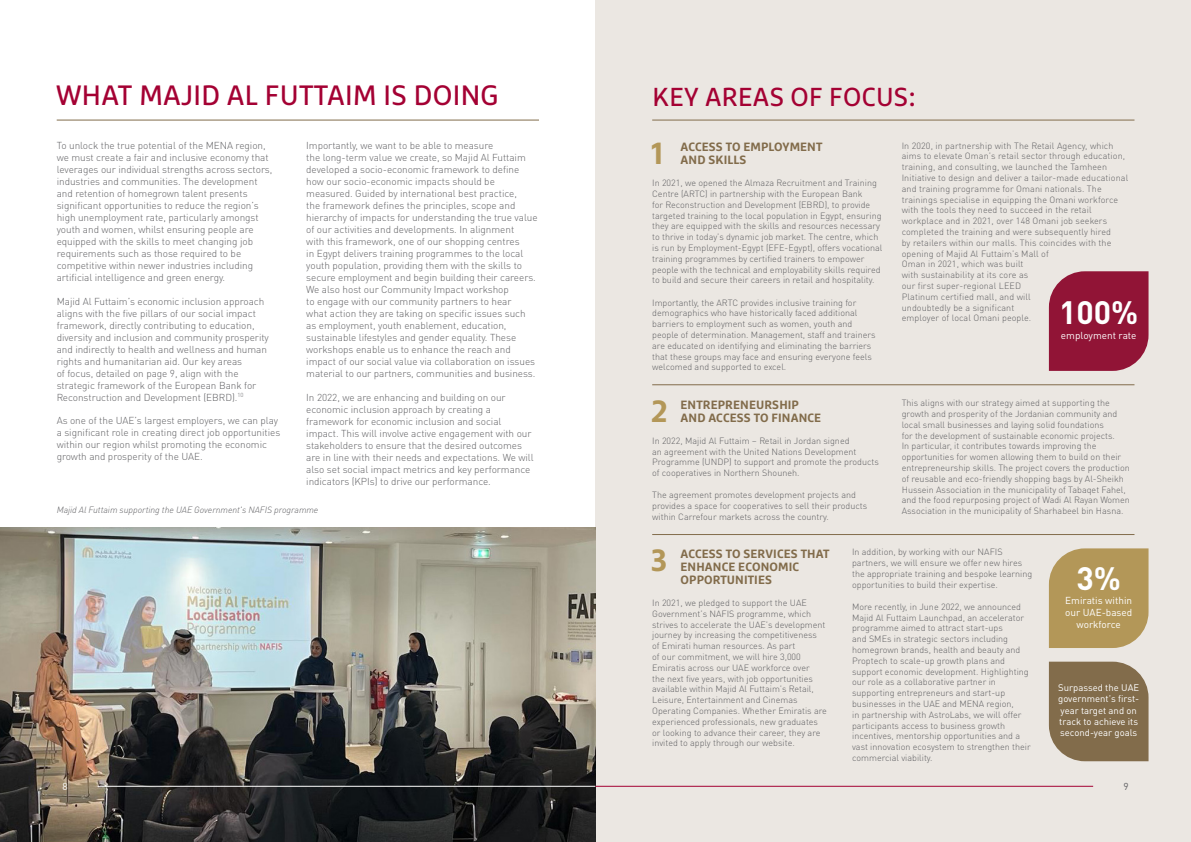
<style>
.page{position:relative;width:1191px;height:842px;background:#fff}
.page>*{position:absolute;margin:0;border:0;box-sizing:border-box;transform-origin:0 0}
.t1{font:700 32px "DIN Pro";color:#fff}
.MAF_Subtittle_2__BOL{font:700 30.6px "Marselis Pro";color:#b39758}
.MAF_Section_Subtitle{font:28px "Marselis Pro";letter-spacing:.01em;color:#a40133}
.MAF_Section_Subtitle-2{font:26px "Marselis Pro";letter-spacing:.01em;color:#a40133}
.MAF_Subtittle_2__BOL-2{font:700 12px/13px "Marselis Pro";letter-spacing:.01em;color:#826c4b}
.MAF_Body_Text{font:300 10px/12px "DIN Pro";letter-spacing:-.005em;color:#5f5f62}
.MAF_Body_Text-2{font:10px/12px "DIN Pro";color:#fff;text-align:center}
.MAF_Body_Text-3{font:10px "DIN Pro";color:#5f5f62}
.t2{font:9.5px/11.4px "DIN Pro";color:#fff}
.MAF_Body_Text-4{font:300 9px/10.8px "DIN Pro";color:#5f5f62}
.MAF_Body_Text-5{font:italic 300 9px "DIN Pro";letter-spacing:-.005em;color:#5f5f62}
</style>
<div class="page">
<div style="left:595px;top:0;width:596px;height:842px;background:#ebe7e2"></div>
<img style="left:0;top:527px;width:595px;height:315px">
<hr style="left:57px;top:120px;width:482px;height:1px;background:#826c4b">
<hr style="left:652px;top:120px;width:482px;height:1px;background:#826c4b">
<hr style="left:652px;top:384px;width:482px;height:1px;background:#826c4b">
<hr style="left:652px;top:534px;width:482px;height:1px;background:#826c4b">
<div style="left:1049px;top:548px;width:99px;height:100px;background:#b39758"></div>
<div style="left:1049px;top:662px;width:99px;height:99px;background:#826c4b"></div>
<svg style="left:1049px;top:271px;width:99px;height:100px;background:#962040"></svg>
<hr style="left:98px;top:786px;width:497px;height:1px;background:#fff">
<hr style="left:595px;top:786px;width:498px;height:1px;background:#a40133">
<p class="MAF_Section_Subtitle" style="left:56px;top:78px;width:444px">WHAT MAJID AL FUTTAIM IS DOING</p>
<p class="MAF_Body_Text" style="left:57px;top:139px;width:217px">To unlock the true potential of the MENA region, we must create a fair and inclusive economy that leverages our individual strengths across sectors, industries and communities. The development and retention of homegrown talent presents significant opportunities to reduce the region’s high unemployment rate, particularly amongst youth and women, whilst ensuring people are equipped with the skills to meet changing job requirements such as those required to be competitive within newer industries including artificial intelligence and green energy.</p>
<p class="MAF_Body_Text" style="left:57px;top:294px;width:214px">Majid Al Futtaim’s economic inclusion approach aligns with the five pillars of our social impact framework, directly contributing to education, diversity and inclusion and community prosperity and indirectly to health and wellness and human rights and humanitarian aid. Our key areas<br>of focus, detailed on page 9, align with the strategic framework of the European Bank for Reconstruction and Development (EBRD).<sup>10</sup></p>
<p class="MAF_Body_Text" style="left:57px;top:414px;width:225px">As one of the UAE’s largest employers, we can play a significant role in creating direct job opportunities within our region whilst promoting the economic growth and prosperity of the UAE.</p>
<p class="MAF_Body_Text" style="left:306px;top:139px;width:233px">Importantly, we want to be able to measure<br>the long-term value we create, so Majid Al Futtaim developed a socio-economic framework to define how our socio-economic impacts should be measured. Guided by international best practice,<br>the framework defines the principles, scope and hierarchy of impacts for understanding the true value of our activities and developments. In alignment<br>with this framework, one of our shopping centres<br>in Egypt delivers training programmes to the local youth population, providing them with the skills to secure employment and begin building their careers.<br>We also host our Community Impact workshop<br>to engage with our community partners to hear<br>what action they are taking on specific issues such as employment, youth enablement, education, sustainable lifestyles and gender equality. These workshops enable us to enhance the reach and impact of our social value via collaboration on issues material to our partners, communities and business.</p>
<p class="MAF_Body_Text" style="left:306px;top:390px;width:229px">In 2022, we are enhancing and building on our economic inclusion approach by creating a framework for economic inclusion and social impact. This will involve active engagement with our stakeholders to ensure that the desired outcomes are in line with their needs and expectations. We will also set social impact metrics and key performance indicators (KPIs) to drive our performance.</p>
<p class="MAF_Body_Text-5" style="left:57px;top:504px;width:263px">Majid Al Futtaim supporting the UAE Government's NAFIS programme</p>
<p class="MAF_Section_Subtitle-2" style="left:652px;top:81px;width:264px">KEY AREAS OF FOCUS:</p>
<p class="MAF_Subtittle_2__BOL" style="left:651px;top:134px;width:14px">1</p>
<p class="MAF_Subtittle_2__BOL-2" style="left:680px;top:140px;width:143px">ACCESS TO EMPLOYMENT<br>AND SKILLS</p>
<p class="MAF_Body_Text-4" style="left:652px;top:177px;width:232px">In 2021, we opened the Almaza Recruitment and Training Centre (ARTC) in partnership with the European Bank<br>for Reconstruction and Development (EBRD), to provide targeted training to the local population in Egypt, ensuring they are equipped with the skills and resources necessary to thrive in today’s dynamic job market. The centre, which is run by Employment-Egypt (EFE-Egypt), offers vocational training programmes by certified trainers to empower people with the technical and employability skills required to build and secure their careers in retail and hospitality.</p>
<p class="MAF_Body_Text-4" style="left:652px;top:296px;width:225px">Importantly, the ARTC provides inclusive training for demographics who have historically faced additional barriers to employment such as women, youth and people of determination. Management, staff and trainers are educated on identifying and eliminating the barriers that these groups may face and ensuring everyone feels welcomed and supported to excel.</p>
<p class="MAF_Subtittle_2__BOL" style="left:651px;top:392px;width:18px">2</p>
<p class="MAF_Subtittle_2__BOL-2" style="left:680px;top:398px;width:142px">ENTREPRENEURSHIP<br>AND ACCESS TO FINANCE</p>
<p class="MAF_Body_Text-4" style="left:652px;top:435px;width:228px">In 2022, Majid Al Futtaim – Retail in Jordan signed<br>an agreement with the United Nations Development Programme (UNDP) to support and promote the products of cooperatives in Northern Shouneh.</p>
<p class="MAF_Body_Text-4" style="left:652px;top:489px;width:217px">The agreement promotes development projects and provides a space for cooperatives to sell their products within Carrefour markets across the country.</p>
<p class="MAF_Body_Text-4" style="left:901px;top:139px;width:228px">In 2020, in partnership with The Retail Agency, which aims to elevate Oman’s retail sector through education, training, and consulting, we launched the Tamheen Initiative to design and deliver a tailor-made educational and training programme for Omani nationals. The trainings specialise in equipping the Omani workforce with the tools they need to succeed in the retail workplace and in 2021, over 148 Omani job seekers completed the training and were subsequently hired<br>by retailers within our malls. This coincides with the opening of Majid Al Futtaim’s Mall of<br>Oman in 2021, which was built<br>with sustainability at its core as<br>our first super-regional LEED<br>Platinum certified mall, and will<br>undoubtedly be a significant<br>employer of local Omani people.</p>
<p class="t1" style="left:1059px;top:288px;width:81px">100%</p>
<p class="MAF_Body_Text-2" style="left:1061px;top:329px;width:77px">employment rate</p>
<p class="MAF_Body_Text-4" style="left:901px;top:397px;width:230px">This aligns with our strategy aimed at supporting the growth and prosperity of the Jordanian community and local small businesses and laying solid foundations<br>for the development of sustainable economic projects.<br>In particular, it contributes towards improving the opportunities for women allowing them to build on their entrepreneurship skills. The project covers the production of reusable and eco-friendly shopping bags by Al-Sheikh Hussein Association in the municipality of Tabaqet Fahel, and the food repurposing project of Wadi Al Rayan Women Association in the municipality of Sharhabeel bin Hasna.</p>
<p class="MAF_Subtittle_2__BOL" style="left:651px;top:541px;width:18px">3</p>
<p class="MAF_Subtittle_2__BOL-2" style="left:680px;top:547px;width:150px">ACCESS TO SERVICES THAT<br>ENHANCE ECONOMIC<br>OPPORTUNITIES</p>
<p class="MAF_Body_Text-4" style="left:652px;top:597px;width:176px">In 2021, we pledged to support the UAE Government’s NAFIS programme, which strives to accelerate the UAE’s development journey by increasing the competitiveness<br>of Emirati human resources. As part<br>of our commitment, we will hire 3,000<br>Emiratis across our UAE workforce over<br>the next five years, with job opportunities available within Majid Al Futtaim’s Retail, Leisure, Entertainment and Cinemas Operating Companies. Whether Emiratis are experienced professionals, new graduates or looking to advance their career, they are invited to apply through our website.</p>
<p class="MAF_Body_Text-4" style="left:852px;top:546px;width:182px">In addition, by working with our NAFIS partners, we will ensure we offer new hires the appropriate training and bespoke learning opportunities to build their expertise.</p>
<p class="MAF_Body_Text-4" style="left:852px;top:601px;width:180px">More recently, in June 2022, we announced Majid Al Futtaim Launchpad, an accelerator programme aimed to attract start-ups<br>and SMEs in strategic sectors including homegrown brands, health and beauty and Proptech to scale-up growth plans and support economic development. Highlighting our role as a collaborative partner in supporting entrepreneurs and start-up businesses in the UAE and MENA region,<br>in partnership with AstroLabs, we will offer participants access to business growth incentives, mentorship opportunities and a vast innovation ecosystem to strengthen their commercial viability.</p>
<p class="t1" style="left:1076px;top:553px;width:46px">3%</p>
<p class="MAF_Body_Text-2" style="left:1065px;top:594px;width:69px">Emiratis within our UAE-based workforce</p>
<p class="t2" style="left:1058px;top:681px;width:83px">Surpassed the UAE government’s first&shy;year target and on track to achieve its second-year goals</p>
<p class="MAF_Body_Text-2" style="left:62px;top:780px;width:7px">8</p>
<p class="MAF_Body_Text-3" style="left:1123px;top:779px;width:7px">9</p>
</div>
